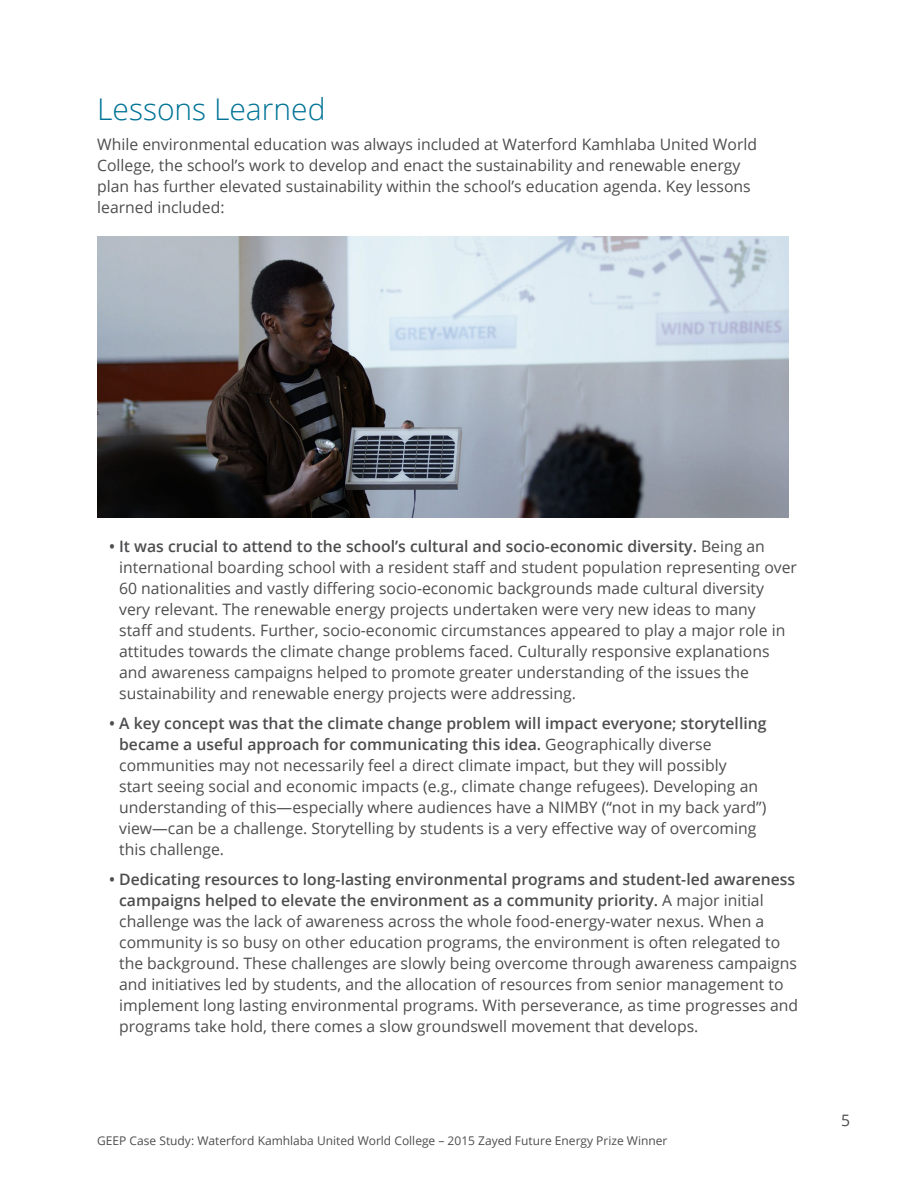
<style>
.page{position:relative;width:918px;height:1188px;background:#fff}
.page>*{position:absolute;margin:0;border:0;box-sizing:border-box;transform-origin:0 0}
.t1{font:300 30px "Open Sans";color:#007396}
.t2{font:15.75px/21px "Open Sans";color:#4d4d4f}
.t3{font:12px "Open Sans";color:#4d4d4f}
.s1{font-weight:600}
</style>
<div class="page">
<img style="left:98px;top:237px;width:691px;height:280px">
<h1 class="t1" style="left:97px;top:89px;width:230px">Lessons Learned</h1>
<p class="t2" style="left:97px;top:134px;width:661px">While environmental education was always included at Waterford Kamhlaba United World College, the school’s work to develop and enact the sustainability and renewable energy plan has further elevated sustainability within the school’s education agenda. Key lessons learned included:</p>
<p class="t2" style="left:119px;top:536px;width:679px;text-indent:-10px"><span class="s1">• It was crucial to attend to the school’s cultural and socio-economic diversity.</span> Being an international boarding school with a resident staff and student population representing over 60 nationalities and vastly differing socio-economic backgrounds made cultural diversity very relevant. The renewable energy projects undertaken were very new ideas to many<br>staff and students. Further, socio-economic circumstances appeared to play a major role in attitudes towards the climate change problems faced. Culturally responsive explanations and awareness campaigns helped to promote greater understanding of the issues the sustainability and renewable energy projects were addressing.</p>
<p class="t2" style="left:119px;top:712px;width:649px;text-indent:-10px"><span class="s1">• A key concept was that the climate change problem will impact everyone; storytelling became a useful approach for communicating this idea.</span> Geographically diverse communities may not necessarily feel a direct climate impact, but they will possibly<br>start seeing social and economic impacts (e.g., climate change refugees). Developing an understanding of this—especially where audiences have a NIMBY (“not in my back yard”) view—can be a challenge. Storytelling by students is a very effective way of overcoming this challenge.</p>
<p class="t2" style="left:119px;top:868px;width:680px;text-indent:-10px"><span class="s1">• Dedicating resources to long-lasting environmental programs and student-led awareness campaigns helped to elevate the environment as a community priority.</span> A major initial challenge was the lack of awareness across the whole food-energy-water nexus. When a community is so busy on other education programs, the environment is often relegated to the background. These challenges are slowly being overcome through awareness campaigns and initiatives led by students, and the allocation of resources from senior management to implement long lasting environmental programs. With perseverance, as time progresses and programs take hold, there comes a slow groundswell movement that develops.</p>
<p class="t3" style="left:97px;top:1132px;width:572px">GEEP Case Study: Waterford Kamhlaba United World College – 2015 Zayed Future Energy Prize Winner</p>
<p class="t2" style="left:841px;top:1110px;width:11px">5</p>
</div>
